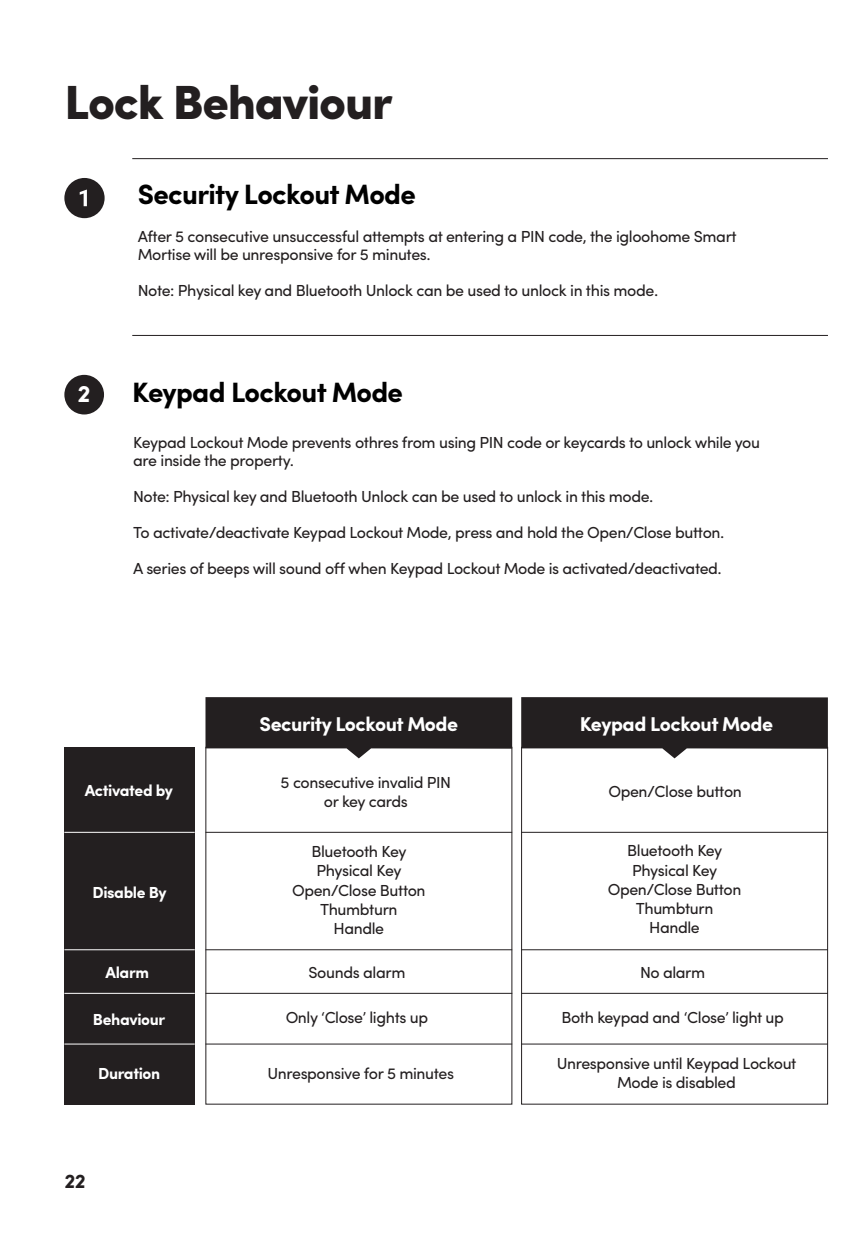
<style>
.page{position:relative;width:864px;height:1252px;background:#fff}
.page>*{position:absolute;margin:0;border:0;box-sizing:border-box;transform-origin:0 0}
.t1{font:900 48px "Sofia Pro";letter-spacing:-.025em;color:#231f20}
.t2{font:700 28px "Sofia Pro";letter-spacing:-.025em;color:#000}
.t3{font:700 24px "Sofia Pro";color:#fff}
.t4{font:700 20px "Sofia Pro";letter-spacing:-.025em;color:#fff}
.t5{font:700 20px "Sofia Pro";color:#231f20}
.t6{font:16px/18px "Sofia Pro";letter-spacing:-.025em;color:#231f20}
.t7{font:700 16px "Sofia Pro";letter-spacing:-.025em;color:#fff}
</style>
<div class="page">
<hr style="left:132px;top:158px;width:696px;height:1px;background:#231f20">
<hr style="left:132px;top:335px;width:696px;height:1px;background:#231f20">
<div style="left:64px;top:747px;width:131px;height:357px;background:#231f20"></div>
<svg style="left:521px;top:697px;width:306px;height:61px;background:#444142"></svg>
<hr style="left:521px;top:832px;width:306px;height:1px;background:#231f20">
<hr style="left:521px;top:949px;width:306px;height:1px;background:#231f20">
<hr style="left:521px;top:993px;width:307px;height:1px;background:#231f20">
<hr style="left:521px;top:1044px;width:306px;height:1px;background:#231f20">
<svg style="left:205px;top:697px;width:307px;height:61px;background:#444142"></svg>
<hr style="left:205px;top:832px;width:307px;height:1px;background:#231f20">
<hr style="left:205px;top:949px;width:307px;height:1px;background:#231f20">
<hr style="left:205px;top:993px;width:307px;height:1px;background:#231f20">
<hr style="left:205px;top:1044px;width:307px;height:1px;background:#231f20">
<hr style="left:64px;top:832px;width:131px;height:1px;background:#fff">
<hr style="left:64px;top:949px;width:131px;height:1px;background:#fff">
<hr style="left:64px;top:993px;width:131px;height:1px;background:#fff">
<hr style="left:64px;top:1044px;width:131px;height:1px;background:#fff">
<div style="left:64px;top:178px;width:41px;height:40px;background:#231f20;border-radius:50%"></div>
<svg style="left:80px;top:190px;width:7px;height:16px"></svg>
<div style="left:64px;top:375px;width:40px;height:39px;background:#231f20;border-radius:50%"></div>
<p class="t1" style="left:64px;top:65px;width:330px">Lock Behaviour</p>
<p class="t3" style="left:77px;top:375px;width:15px">2</p>
<p class="t2" style="left:138px;top:173px;width:279px">Security Lockout Mode</p>
<p class="t6" style="left:138px;top:226px;width:600px">After 5 consecutive unsuccessful attempts at entering a PIN code, the igloohome Smart<br>Mortise will be unresponsive for 5 minutes.</p>
<p class="t6" style="left:138px;top:280px;width:522px">Note: Physical key and Bluetooth Unlock can be used to unlock in this mode.</p>
<p class="t2" style="left:132px;top:371px;width:272px">Keypad Lockout Mode</p>
<p class="t6" style="left:133px;top:432px;width:628px">Keypad Lockout Mode prevents othres from using PIN code or keycards to unlock while you are inside the property.</p>
<p class="t6" style="left:133px;top:486px;width:522px">Note: Physical key and Bluetooth Unlock can be used to unlock in this mode.</p>
<p class="t6" style="left:133px;top:522px;width:593px">To activate/deactivate Keypad Lockout Mode, press and hold the Open/Close button.</p>
<p class="t6" style="left:133px;top:558px;width:590px">A series of beeps will sound off when Keypad Lockout Mode is activated/deactivated.</p>
<p class="t4" style="left:260px;top:708px;width:200px">Security Lockout Mode</p>
<p class="t4" style="left:579px;top:708px;width:195px">Keypad Lockout Mode</p>
<p class="t7" style="left:85px;top:778px;width:90px">Activated by</p>
<p class="t7" style="left:93px;top:880px;width:75px">Disable By</p>
<p class="t7" style="left:106px;top:960px;width:45px">Alarm</p>
<p class="t7" style="left:93px;top:1007px;width:74px">Behaviour</p>
<p class="t7" style="left:98px;top:1061px;width:64px">Duration</p>
<p class="t5" style="left:64px;top:1165px;width:23px">22</p>
<p class="t6" style="left:280px;top:772px;width:172px">5 consecutive invalid PIN</p>
<p class="t6" style="left:324px;top:791px;width:85px">or key cards</p>
<p class="t6" style="left:311px;top:841px;width:97px">Bluetooth Key</p>
<p class="t6" style="left:316px;top:861px;width:87px">Physical Key</p>
<p class="t6" style="left:292px;top:880px;width:135px">Open/Close Button</p>
<p class="t6" style="left:320px;top:899px;width:79px">Thumbturn</p>
<p class="t6" style="left:333px;top:918px;width:52px">Handle</p>
<p class="t6" style="left:308px;top:962px;width:98px">Sounds alarm</p>
<p class="t6" style="left:286px;top:1007px;width:144px">Only ‘Close’ lights up</p>
<p class="t6" style="left:267px;top:1063px;width:188px">Unresponsive for 5 minutes</p>
<p class="t6" style="left:608px;top:781px;width:135px">Open/Close button</p>
<p class="t6" style="left:627px;top:841px;width:97px">Bluetooth Key</p>
<p class="t6" style="left:632px;top:860px;width:87px">Physical Key</p>
<p class="t6" style="left:607px;top:879px;width:135px">Open/Close Button</p>
<p class="t6" style="left:635px;top:898px;width:79px">Thumbturn</p>
<p class="t6" style="left:649px;top:918px;width:52px">Handle</p>
<p class="t6" style="left:640px;top:962px;width:67px">No alarm</p>
<p class="t6" style="left:561px;top:1007px;width:224px">Both keypad and ‘Close’ light up</p>
<p class="t6" style="left:556px;top:1053px;width:241px;line-height:19.2px;text-align:center">Unresponsive until Keypad Lockout<br>Mode is disabled</p>
</div>
